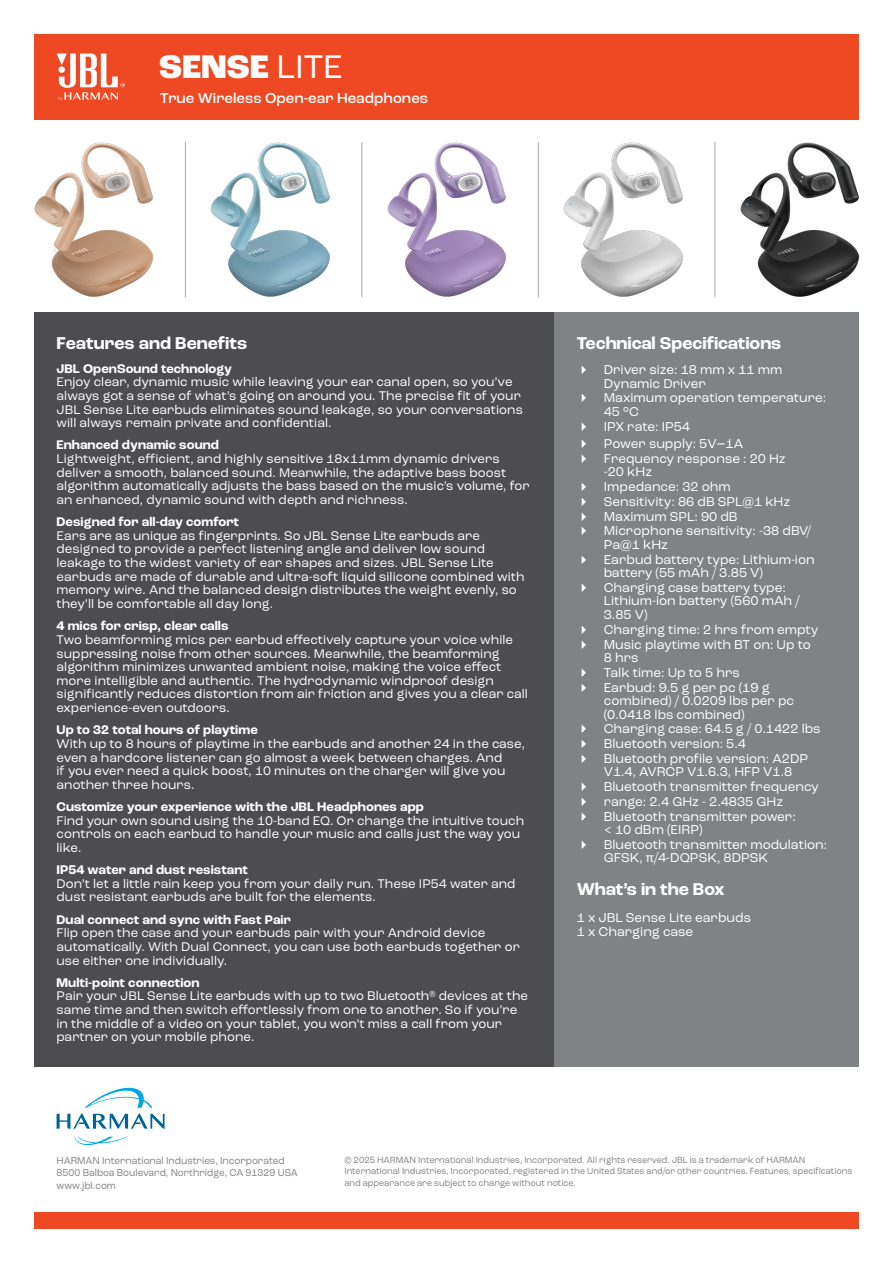
<style>
.page{position:relative;width:893px;height:1263px;background:#fff}
.page>*{position:absolute;margin:0;border:0;box-sizing:border-box;transform-origin:0 0}
.t1{font:800 34.5px "Roc Grotesk";color:#fff}
.t2{font:700 18px "Roc Grotesk";color:#fff}
.t3{font:500 15px "Roc Grotesk";color:#fff}
.t4{font:13.5px/14.7px "Roc Grotesk";color:#fff}
.t5{font:13.2px/13.6px "Roc Grotesk";letter-spacing:.005em;color:#fff}
.t6{font:700 13.2px "Roc Grotesk";letter-spacing:.005em;color:#fff}
.t7{font:10.5px/12.6px "Roc Grotesk";color:#808285;scale:.94 1}
.t8{font:9.45px/11.4px "Roc Grotesk";color:#808285;scale:.94 1}
.s1{font-weight:400}
.s2{font-weight:700}
.s3{font-family:"Cambria Math"}
</style>
<div class="page">
<div style="left:34px;top:1213px;width:825px;height:16px;background:#ef4923"></div>
<svg style="left:74px;top:1137px;width:54px;height:8px"></svg>
<svg style="left:57px;top:1087px;width:108px;height:42px"></svg>
<div style="left:34px;top:34px;width:825px;height:85px;background:#ef4923"></div>
<svg style="left:57px;top:53px;width:68px;height:48px"></svg>
<div style="left:34px;top:313px;width:520px;height:754px;background:#4d4d4f"></div>
<img style="left:34px;top:142px;width:120px;height:155px">
<img style="left:210px;top:142px;width:121px;height:155px">
<img style="left:387px;top:142px;width:120px;height:155px">
<img style="left:563px;top:142px;width:121px;height:155px">
<img style="left:740px;top:142px;width:120px;height:155px">
<hr style="left:185px;top:142px;width:1px;height:155px;background:#a7a9ac">
<hr style="left:361px;top:142px;width:1px;height:155px;background:#a7a9ac">
<hr style="left:538px;top:142px;width:1px;height:155px;background:#a7a9ac">
<hr style="left:714px;top:142px;width:1px;height:155px;background:#a7a9ac">
<div style="left:554px;top:313px;width:305px;height:754px;background:#808285"></div>
<h1 class="t1" style="left:159px;top:45px;width:185px">SENSE <span class="s1">LITE</span></h1>
<p class="t3" style="left:160px;top:89px;width:269px">True Wireless Open-ear Headphones</p>
<h2 class="t2" style="left:57px;top:332px;width:192px">Features and Benefits</h2>
<p class="t6" style="left:57px;top:360px;width:177px">JBL OpenSound technology</p>
<p class="t5" style="left:57px;top:375px;width:468px">Enjoy clear, dynamic music while leaving your ear canal open, so you’ve always got a sense of what’s going on around you. The precise fit of your JBL Sense Lite earbuds eliminates sound leakage, so your conversations will always remain private and confidential.</p>
<p class="t6" style="left:57px;top:437px;width:164px">Enhanced dynamic sound</p>
<p class="t5" style="left:57px;top:452px;width:475px">Lightweight, efficient, and highly sensitive 18x11mm dynamic drivers deliver a smooth, balanced sound. Meanwhile, the adaptive bass boost algorithm automatically adjusts the bass based on the music’s volume, for an enhanced, dynamic sound with depth and richness.</p>
<p class="t6" style="left:57px;top:514px;width:184px">Designed for all-day comfort</p>
<p class="t5" style="left:57px;top:529px;width:469px">Ears are as unique as fingerprints. So JBL Sense Lite earbuds are designed to provide a perfect listening angle and deliver low sound leakage to the widest variety of ear shapes and sizes. JBL Sense Lite earbuds are made of durable and ultra-soft liquid silicone combined with memory wire. And the balanced design distributes the weight evenly, so they’ll be comfortable all day long.</p>
<p class="t6" style="left:57px;top:618px;width:173px">4 mics for crisp, clear calls</p>
<p class="t5" style="left:57px;top:633px;width:473px">Two beamforming mics per earbud effectively capture your voice while suppressing noise from other sources. Meanwhile, the beamforming algorithm minimizes unwanted ambient noise, making the voice effect more intelligible and authentic. The hydrodynamic windproof design significantly reduces distortion from air friction and gives you a clear call experience-even outdoors.</p>
<p class="t6" style="left:57px;top:722px;width:203px">Up to 32 total hours of playtime</p>
<p class="t5" style="left:57px;top:737px;width:470px">With up to 8 hours of playtime in the earbuds and another 24 in the case, even a hardcore listener can go almost a week between charges. And<br>if you ever need a quick boost, 10 minutes on the charger will give you another three hours.</p>
<p class="t6" style="left:57px;top:798px;width:369px">Customize your experience with the JBL Headphones app</p>
<p class="t5" style="left:57px;top:813px;width:469px">Find your own sound using the 10-band EQ. Or change the intuitive touch controls on each earbud to handle your music and calls just the way you like.</p>
<p class="t6" style="left:57px;top:861px;width:193px">IP54 water and dust resistant</p>
<p class="t5" style="left:57px;top:876px;width:460px">Don’t let a little rain keep you from your daily run. These IP54 water and dust resistant earbuds are built for the elements.</p>
<p class="t6" style="left:57px;top:911px;width:236px">Dual connect and sync with Fast Pair</p>
<p class="t5" style="left:57px;top:926px;width:465px">Flip open the case and your earbuds pair with your Android device automatically. With Dual Connect, you can use both earbuds together or use either one individually.</p>
<p class="t5" style="left:57px;top:975px;width:473px"><span class="s2">Multi-point connection<br></span>Pair your JBL Sense Lite earbuds with up to two Bluetooth<sup>®</sup> devices at the same time and then switch effortlessly from one to another. So if you’re in the middle of a video on your tablet, you won’t miss a call from your partner on your mobile phone.</p>
<h2 class="t2" style="left:577px;top:332px;width:206px">Technical Specifications</h2>
<p class="t4" style="left:604px;top:363px;width:180px;line-height:13.5px">Driver size: 18 mm x 11 mm<br>Dynamic Driver</p>
<p class="t4" style="left:604px;top:391px;width:224px;line-height:13.5px">Maximum operation temperature:<br>45 °C</p>
<p class="t4" style="left:604px;top:417px;width:141px;line-height:17.4px">IPX rate: IP54<br>Power supply: 5V<span class="s3">⎓</span>1A</p>
<p class="t4" style="left:604px;top:452px;width:183px;line-height:13.5px">Frequency response : 20 Hz -20 kHz</p>
<p class="t4" style="left:604px;top:479px;width:208px">Impedance: 32 ohm<br>Sensitivity: 86 dB SPL@1 kHz<br>Maximum SPL: 90 dB<br>Microphone sensitivity: -38 dBV/</p>
<p class="t4" style="left:604px;top:537px;width:212px">Pa@1 kHz<br>Earbud battery type: Lithium-ion</p>
<p class="t4" style="left:604px;top:565px;width:184px">battery (55 mAh / 3.85 V)<br>Charging case battery type:</p>
<p class="t4" style="left:604px;top:594px;width:197px;line-height:13.5px">Lithium-ion battery (560 mAh /<br>3.85 V)</p>
<p class="t4" style="left:604px;top:622px;width:216px">Charging time: 2 hrs from empty<br>Music playtime with BT on: Up to</p>
<p class="t4" style="left:604px;top:650px;width:168px">8 hrs<br>Talk time: Up to 5 hrs<br>Earbud: 9.5 g per pc (19 g</p>
<p class="t4" style="left:604px;top:694px;width:192px;line-height:13.5px">combined) / 0.0209 lbs per pc (0.0418 lbs combined)</p>
<p class="t4" style="left:604px;top:721px;width:218px">Charging case: 64.5 g / 0.1422 lbs<br>Bluetooth version: 5.4<br>Bluetooth profile version: A2DP</p>
<p class="t4" style="left:604px;top:764px;width:217px">V1.4, AVRCP V1.6.3, HFP V1.8<br>Bluetooth transmitter frequency range: 2.4 GHz - 2.4835 GHz<br>Bluetooth transmitter power:</p>
<p class="t4" style="left:604px;top:822px;width:225px">&lt; 10 dBm (EIRP)<br>Bluetooth transmitter modulation:</p>
<p class="t4" style="left:604px;top:851px;width:166px">GFSK, π/4-DQPSK, 8DPSK</p>
<h2 class="t2" style="left:577px;top:878px;width:149px">What’s in the Box</h2>
<p class="t4" style="left:577px;top:910px;width:176px">1 x JBL Sense Lite earbuds<br>1 x Charging case</p>
<p class="t7" style="left:57px;top:1154px;width:258px">HARMAN International Industries, Incorporated<br>8500 Balboa Boulevard, Northridge, CA 91329 USA www.jbl.com</p>
<p class="t8" style="left:344px;top:1154px;width:542px">© 2025 HARMAN International Industries, Incorporated. All rights reserved. JBL is a trademark of HARMAN<br>International Industries, Incorporated, registered in the United States and/or other countries. Features, specifications and appearance are subject to change without notice.</p>
</div>
